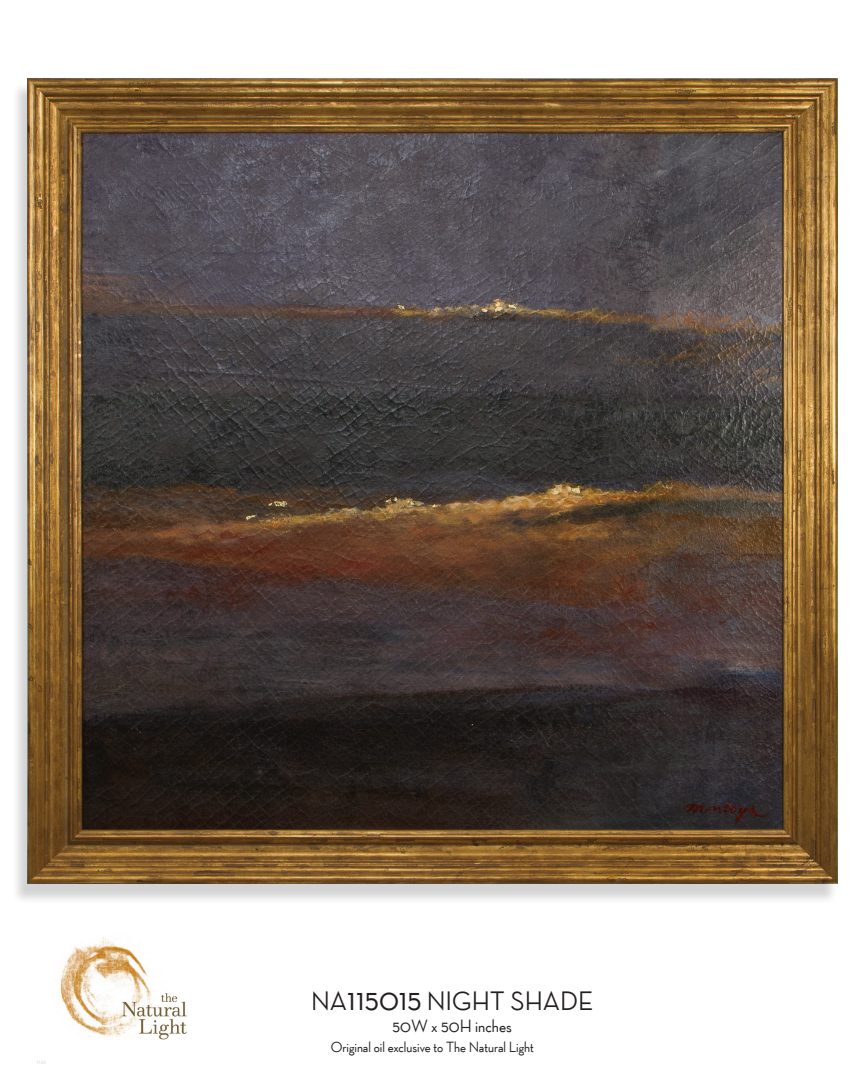
<style>
.page{position:relative;width:867px;height:1083px;background:#fff}
.page>*{position:absolute;margin:0;border:0;box-sizing:border-box;transform-origin:0 0}
.t1{font:500 27px "Neutraface Display TT";color:#231f20}
.t2{font:500 18px "Neutraface Display TT";color:#231f20}
.t3{font:500 15px "Neutraface Display TT";color:#231f20}
.t4{font:4.5px "Arial";color:#d5d6d8}
.s1{font-size:33px}
</style>
<div class="page">
<div style="left:11px;top:82px;width:827px;height:822px;background:#231f20;opacity:.2"></div>
<img style="left:27px;top:78px;width:810px;height:805px">
<img style="left:60px;top:937px;width:127px;height:103px">
<p class="t4" style="left:36px;top:1059px;width:12px">115A</p>
<h1 class="t1" style="left:311px;top:985px;width:283px">NA<span class="s1">115015</span> NIGHT SHADE</h1>
<p class="t2" style="left:392px;top:1015px;width:121px">50W x 50H inches</p>
<p class="t3" style="left:331px;top:1038px;width:204px">Original oil exclusive to The Natural Light</p>
</div>
